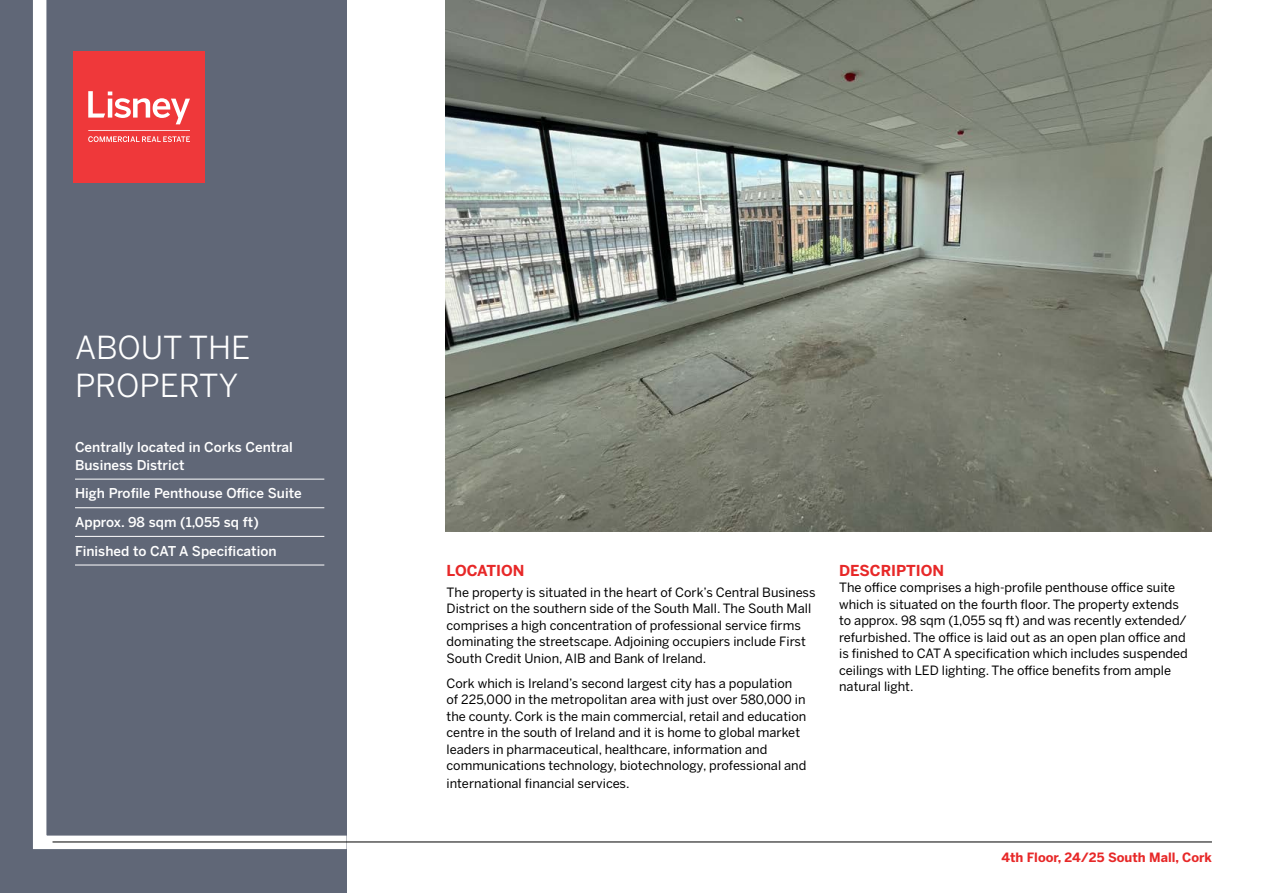
<style>
.page{position:relative;width:1263px;height:893px;background:#fff}
.page>*{position:absolute;margin:0;border:0;box-sizing:border-box;transform-origin:0 0}
.t1{font:31.5px/37.5px "Benton Sans";color:#fff}
.t2{font:700 15px "Benton Sans";color:#e72828}
.t3{font:500 13.5px/28.7px "Benton Sans";color:#fff}
.t4{font:12.75px/16.5px "Benton Sans";color:#000}
.t5{font:700 12.75px "Benton Sans";color:#e72828}
</style>
<div class="page">
<div style="left:0;top:0;width:347px;height:893px;background:#606777"></div>
<svg style="left:33px;top:0;width:327px;height:850px"></svg>
<img style="left:445px;top:0;width:767px;height:531px">
<div style="left:74px;top:51px;width:131px;height:131px;background:#ef383a"></div>
<svg style="left:88px;top:130px;width:102px;height:12px"></svg>
<svg style="left:88px;top:91px;width:102px;height:33px"></svg>
<hr style="left:75px;top:479px;width:249px;height:1px;background:#fff">
<hr style="left:75px;top:507px;width:249px;height:1px;background:#fff">
<hr style="left:75px;top:536px;width:249px;height:1px;background:#fff">
<hr style="left:75px;top:565px;width:249px;height:1px;background:#fff">
<hr style="left:53px;top:842px;width:1159px;height:1px;background:#000">
<h1 class="t1" style="left:75px;top:329px;width:177px">ABOUT THE<br>PROPERTY</h1>
<p class="t3" style="left:75px;top:438px;width:219px;line-height:18px">Centrally located in Corks Central<br>Business District</p>
<p class="t3" style="left:75px;top:479px;width:228px">High Profile Penthouse Office Suite<br>Approx. 98 sqm (1,055 sq ft)<br>Finished to CAT A Specification</p>
<p class="t2" style="left:447px;top:561px;width:79px">LOCATION</p>
<p class="t4" style="left:447px;top:584px;width:370px">The property is situated in the heart of Cork’s Central Business District on the southern side of the South Mall. The South Mall comprises a high concentration of professional service firms dominating the streetscape. Adjoining occupiers include First South Credit Union, AIB and Bank of Ireland.</p>
<p class="t4" style="left:447px;top:675px;width:361px">Cork which is Ireland’s second largest city has a population of 225,000 in the metropolitan area with just over 580,000 in the county. Cork is the main commercial, retail and education centre in the south of Ireland and it is home to global market leaders in pharmaceutical, healthcare, information and communications technology, biotechnology, professional and</p>
<p class="t4" style="left:447px;top:775px;width:184px">international financial services.</p>
<p class="t2" style="left:839px;top:561px;width:106px">DESCRIPTION</p>
<p class="t4" style="left:839px;top:580px;width:350px">The office comprises a high-profile penthouse office suite which is situated on the fourth floor. The property extends to approx. 98 sqm (1,055 sq ft) and was recently extended/ refurbished. The office is laid out as an open plan office and is finished to CAT A specification which includes suspended ceilings with LED lighting. The office benefits from ample natural light.</p>
<p class="t5" style="left:1001px;top:849px;width:212px">4th Floor, 24/25 South Mall, Cork</p>
</div>
